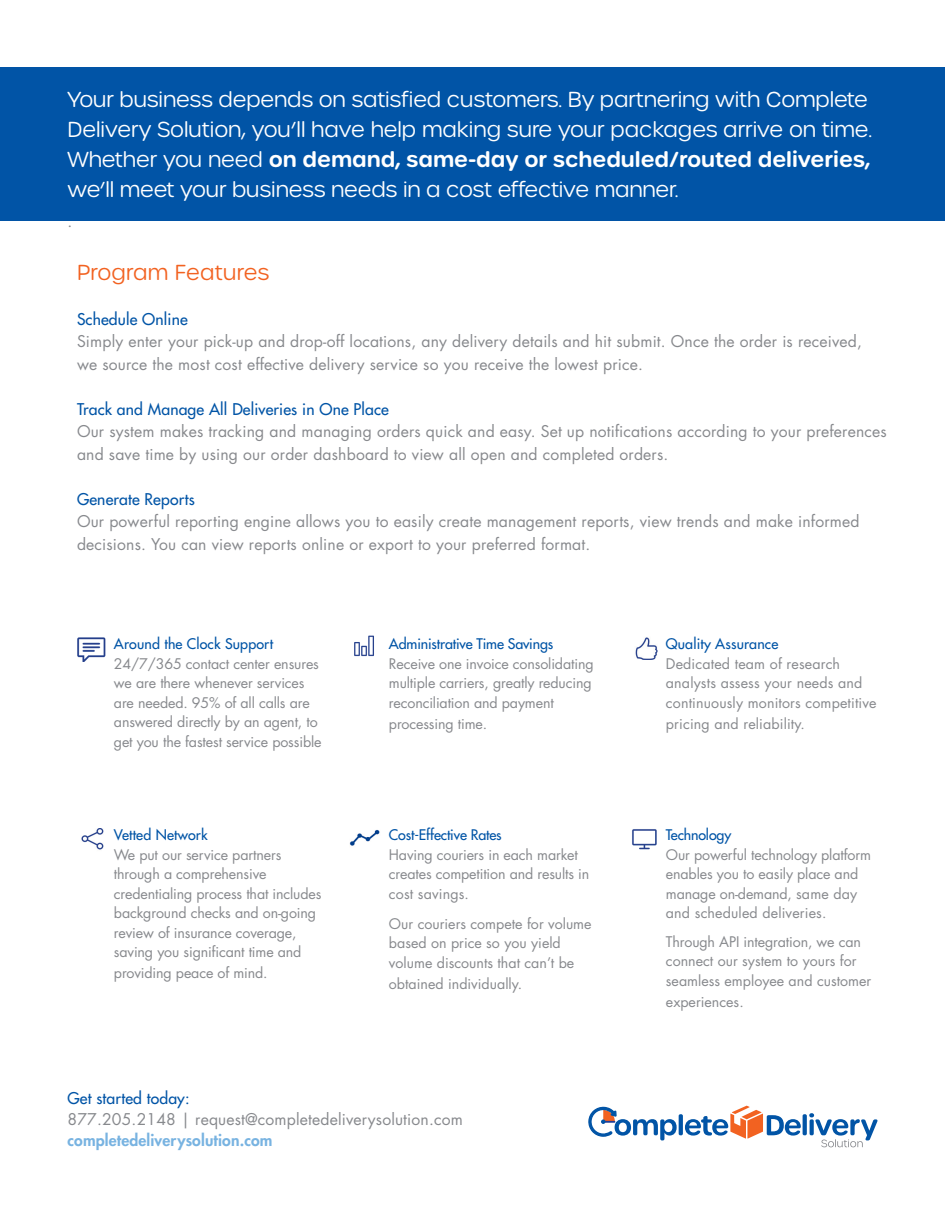
<style>
.page{position:relative;width:945px;height:1215px;background:#fff}
.page>*{position:absolute;margin:0;border:0;box-sizing:border-box;transform-origin:0 0}
.t1{font:300 21px/30px "Urbane Rounded";letter-spacing:-.01em;color:#fff}
.t2{font:300 21px "Urbane Rounded";letter-spacing:.01em;color:#f26221}
.t3{font:15.75px/22.5px "Futura Std";letter-spacing:.01em;color:#87898d}
.t4{font:500 15.75px "Futura Std";letter-spacing:.01em;color:#0154a6}
.t5{font:800 15.75px "Futura Std";letter-spacing:.01em;color:#78b3e1}
.t6{font:14.25px/19.5px "Futura Std";letter-spacing:-.01em;color:#87898d}
.t7{font:14.25px/19.5px "Futura Std";letter-spacing:.01em;color:#87898d}
.t8{font:500 14.25px "Futura Std";letter-spacing:-.01em;color:#0154a6}
.t9{font:500 14.25px "Futura Std";letter-spacing:.01em;color:#0154a6}
.s1{font-weight:600}
</style>
<div class="page">
<svg style="left:588px;top:1107px;width:89px;height:33px"></svg>
<svg style="left:679px;top:1114px;width:4px;height:21px"></svg>
<svg style="left:685px;top:1106px;width:116px;height:33px"></svg>
<svg style="left:803px;top:1114px;width:4px;height:21px"></svg>
<svg style="left:809px;top:1113px;width:69px;height:34px"></svg>
<div style="left:0;top:68px;width:945px;height:153px;background:#0154a6"></div>
<img style="left:77px;top:638px;width:29px;height:23px">
<img style="left:81px;top:828px;width:23px;height:22px">
<img style="left:354px;top:635px;width:20px;height:22px">
<img style="left:349px;top:830px;width:31px;height:16px">
<img style="left:635px;top:637px;width:23px;height:23px">
<img style="left:632px;top:829px;width:25px;height:21px">
<p class="t1" style="left:68px;top:84px;width:806px">Your business depends on satisfied customers. By partnering with Complete Delivery Solution, you’ll have help making sure your packages arrive on time.<br>Whether you need <span class="s1">on demand, same-day or scheduled/routed deliveries, </span>we’ll meet your business needs in a cost effective manner.</p>
<p class="t3" style="left:68px;top:210px;width:6px">.</p>
<p class="t2" style="left:77px;top:259px;width:194px">Program Features</p>
<p class="t4" style="left:77px;top:309px;width:112px">Schedule Online</p>
<p class="t3" style="left:77px;top:330px;width:786px">Simply enter your pick-up and drop-off locations, any delivery details and hit submit. Once the order is received, we source the most cost effective delivery service so you receive the lowest price.</p>
<p class="t4" style="left:77px;top:399px;width:313px">Track and Manage All Deliveries in One Place</p>
<p class="t3" style="left:77px;top:420px;width:811px">Our system makes tracking and managing orders quick and easy. Set up notifications according to your preferences and save time by using our order dashboard to view all open and completed orders.</p>
<p class="t4" style="left:77px;top:489px;width:119px">Generate Reports</p>
<p class="t3" style="left:77px;top:510px;width:784px">Our powerful reporting engine allows you to easily create management reports, view trends and make informed decisions. You can view reports online or export to your preferred format.</p>
<p class="t9" style="left:114px;top:635px;width:161px">Around the Clock Support</p>
<p class="t6" style="left:114px;top:654px;width:209px">24/7/365 contact center ensures we are there whenever services are needed. 95% of all calls are answered directly by an agent, to get you the fastest service possible</p>
<p class="t9" style="left:114px;top:826px;width:95px">Vetted Network</p>
<p class="t6" style="left:114px;top:845px;width:209px">We put our service partners through a comprehensive credentialing process that includes background checks and on-going review of insurance coverage, saving you significant time and</p>
<p class="t6" style="left:114px;top:963px;width:155px">providing peace of mind.</p>
<p class="t8" style="left:389px;top:635px;width:166px">Administrative Time Savings</p>
<p class="t6" style="left:389px;top:654px;width:206px">Receive one invoice consolidating multiple carriers, greatly reducing reconciliation and payment</p>
<p class="t6" style="left:389px;top:714px;width:100px">processing time.</p>
<p class="t8" style="left:389px;top:826px;width:114px">Cost-Effective Rates</p>
<p class="t6" style="left:389px;top:845px;width:202px">Having couriers in each market creates competition and results in cost savings.</p>
<p class="t6" style="left:389px;top:914px;width:204px">Our couriers compete for volume based on price so you yield volume discounts that can’t be</p>
<p class="t6" style="left:389px;top:974px;width:135px">obtained individually.</p>
<p class="t4" style="left:68px;top:1089px;width:124px">Get started today:</p>
<p class="t3" style="left:68px;top:1108px;width:397px">877.205.2148 | request@completedeliverysolution.com</p>
<p class="t5" style="left:68px;top:1131px;width:207px">completedeliverysolution.com</p>
<p class="t9" style="left:666px;top:635px;width:114px">Quality Assurance</p>
<p class="t7" style="left:666px;top:654px;width:212px">Dedicated team of research analysts assess your needs and continuously monitors competitive</p>
<p class="t7" style="left:666px;top:714px;width:141px">pricing and reliability.</p>
<p class="t8" style="left:666px;top:826px;width:67px">Technology</p>
<p class="t6" style="left:666px;top:845px;width:207px">Our powerful technology platform enables you to easily place and manage on-demand, same day and scheduled deliveries.</p>
<p class="t6" style="left:666px;top:932px;width:207px">Through API integration, we can connect our system to yours for seamless employee and customer</p>
<p class="t6" style="left:666px;top:992px;width:79px">experiences.</p>
</div>
